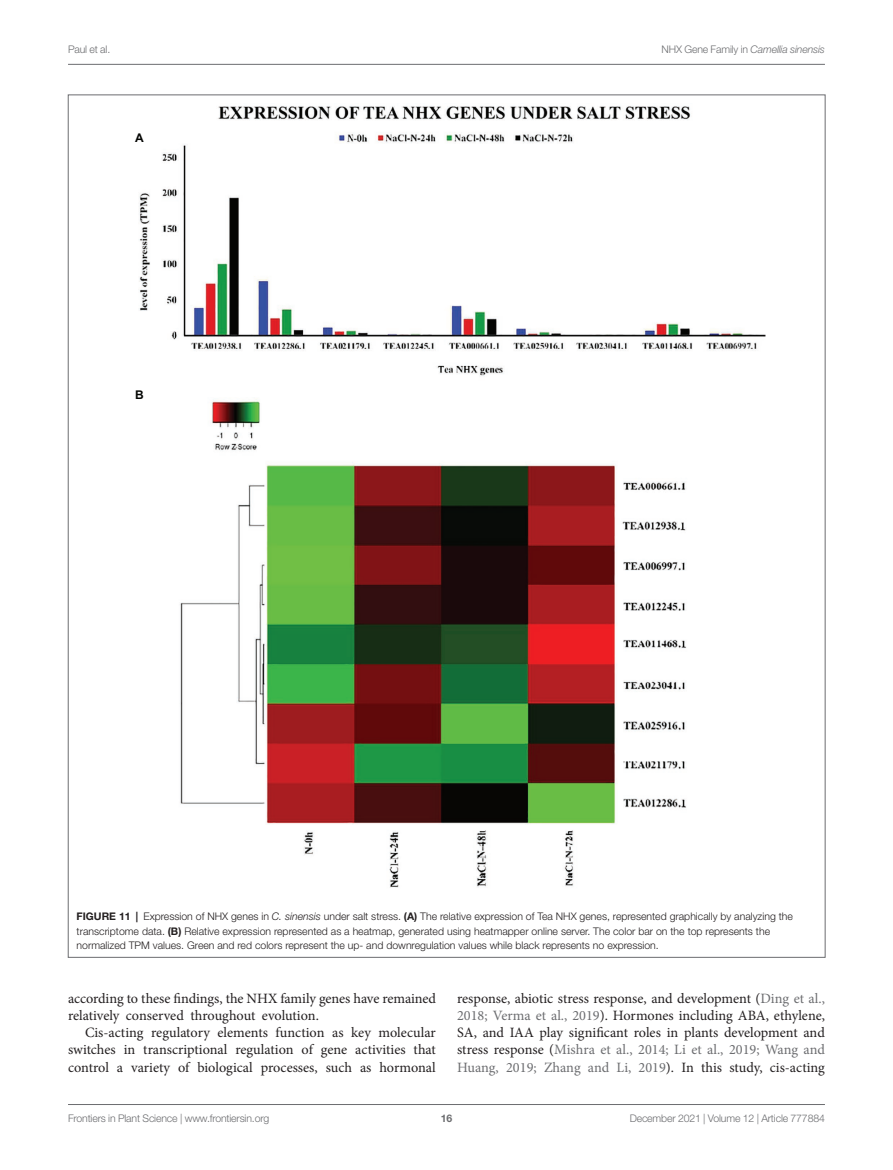
<style>
.page{position:relative;width:893px;height:1170px;background:#fff}
.page>*{position:absolute;margin:0;border:0;box-sizing:border-box;transform-origin:0 0}
.TEXT{font:14.25px/17.2px "Minion Pro";letter-spacing:-.005em;color:#231f20;text-align:justify}
.t1{font:700 12px "Arial";color:#040503}
.FIG_LEG{font:300 10.5px/14.2px "Helvetica Neue LT Std";color:#231f20}
.t2{font:300 10.5px "Helvetica Neue LT Std";letter-spacing:-.015em;color:#6c6d70}
.t3{font:italic 300 10.5px "Helvetica Neue LT Std";letter-spacing:-.015em;color:#6c6d70}
.t4{font:700 10.5px "Helvetica Neue LT Std";color:#6c6d70}
.s1{font-style:normal}
.s2{font-weight:700}
.s3{font-style:italic}
.s4{color:#6c6d70}
</style>
<div class="page">
<hr style="left:68px;top:64px;width:757px;height:1px;background:#6c6d70">
<hr style="left:68px;top:1104px;width:757px;height:1px;background:#6c6d70">
<img style="left:139px;top:106px;width:627px;height:782px">
<p class="t2" style="left:68px;top:42px;width:44px">Paul et al.</p>
<p class="t3" style="left:661px;top:43px;width:165px"><span class="s1">NHX Gene Family in</span> Camellia sinensis</p>
<p class="t1" style="left:135px;top:129px;width:10px">A</p>
<p class="t1" style="left:135px;top:386px;width:10px">B</p>
<p class="FIG_LEG" style="left:77px;top:909px;width:718px"><span class="s2">FIGURE 11 |</span> Expression of NHX genes in <span class="s3">C. sinensis</span> under salt stress. <span class="s2">(A)</span> The relative expression of Tea NHX genes, represented graphically by analyzing the transcriptome data. <span class="s2">(B)</span> Relative expression represented as a heatmap, generated using heatmapper online server. The color bar on the top represents the normalized TPM values. Green and red colors represent the up- and downregulation values while black represents no expression.</p>
<p class="TEXT" style="left:68px;top:989px;width:370px">according to these findings, the NHX family genes have remained relatively conserved throughout evolution.</p>
<p class="TEXT" style="left:68px;top:1023px;width:369px;text-indent:17px">Cis-acting regulatory elements function as key molecular switches in transcriptional regulation of gene activities that control a variety of biological processes, such as hormonal</p>
<p class="TEXT" style="left:457px;top:989px;width:369px">response, abiotic stress response, and development (<span class="s4">Ding et al., 2018; Verma et al., 2019</span>). Hormones including ABA, ethylene, SA, and IAA play significant roles in plants development and stress response (<span class="s4">Mishra et al., 2014; Li et al., 2019; Wang and Huang, 2019; Zhang and Li, 2019</span>). In this study, cis-acting</p>
<p class="t2" style="left:68px;top:1111px;width:203px">Frontiers in Plant Science | www.frontiersin.org</p>
<p class="t4" style="left:441px;top:1111px;width:13px">16</p>
<p class="t2" style="left:630px;top:1111px;width:197px">December 2021 | Volume 12 | Article 777884</p>
</div>
